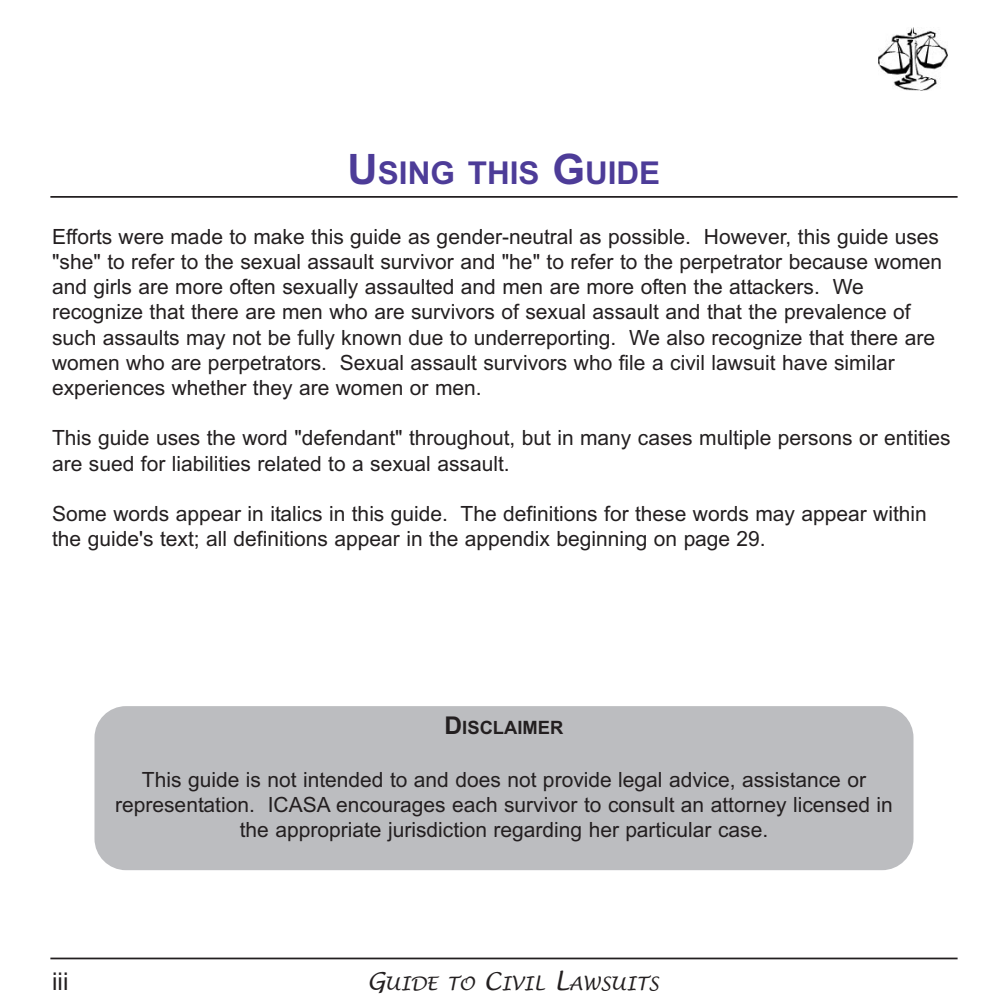
<style>
.page{position:relative;width:1008px;height:1008px;background:#fff}
.page>*{position:absolute;margin:0;border:0;box-sizing:border-box;transform-origin:0 0}
.t1{font:700 31.5px "Arial";color:#4d3c98}
.t2{font:24.5px "Arial";color:#231f20}
.t3{font:21px/25.2px "Arial";color:#231f20}
.t4{font:italic 18.38px "Lucida Handwriting";color:#231f20}
.t5{font:700 18.38px "Arial";color:#231f20}
.s1{font-size:42px}
.s2{font-size:24.5px}
</style>
<div class="page">
<hr style="left:50px;top:958px;width:908px;height:1px;background:#231f20">
<hr style="left:50px;top:196px;width:908px;height:2px;background:#231f20">
<img style="left:879px;top:28px;width:68px;height:63px">
<div style="left:94px;top:706px;width:820px;height:164px;background:#bcbdc0;border-radius:32px"></div>
<h1 class="t1" style="left:348px;top:154px;width:314px"><span class="s1">U</span>SING THIS <span class="s1">G</span>UIDE</h1>
<p class="t3" style="left:52px;top:224px;width:892px">Efforts were made to make this guide as gender-neutral as possible. However, this guide uses "she" to refer to the sexual assault survivor and "he" to refer to the perpetrator because women and girls are more often sexually assaulted and men are more often the attackers. We recognize that there are men who are survivors of sexual assault and that the prevalence of such assaults may not be fully known due to underreporting. We also recognize that there are women who are perpetrators. Sexual assault survivors who file a civil lawsuit have similar experiences whether they are women or men.</p>
<p class="t3" style="left:52px;top:426px;width:900px">This guide uses the word "defendant" throughout, but in many cases multiple persons or entities are sued for liabilities related to a sexual assault.</p>
<p class="t3" style="left:52px;top:501px;width:876px">Some words appear in italics in this guide. The definitions for these words may appear within the guide's text; all definitions appear in the appendix beginning on page 29.</p>
<p class="t5" style="left:445px;top:717px;width:120px"><span class="s2">D</span>ISCLAIMER</p>
<p class="t3" style="left:115px;top:767px;width:779px;text-align:center">This guide is not intended to and does not provide legal advice, assistance or representation. ICASA encourages each survivor to consult an attorney licensed in the appropriate jurisdiction regarding her particular case.</p>
<p class="t2" style="left:52px;top:967px;width:18px">iii</p>
<p class="t4" style="left:367px;top:973px;width:293px"><span class="s2">G</span>UIDE TO <span class="s2">C</span>IVIL <span class="s2">L</span>AWSUITS</p>
</div>
